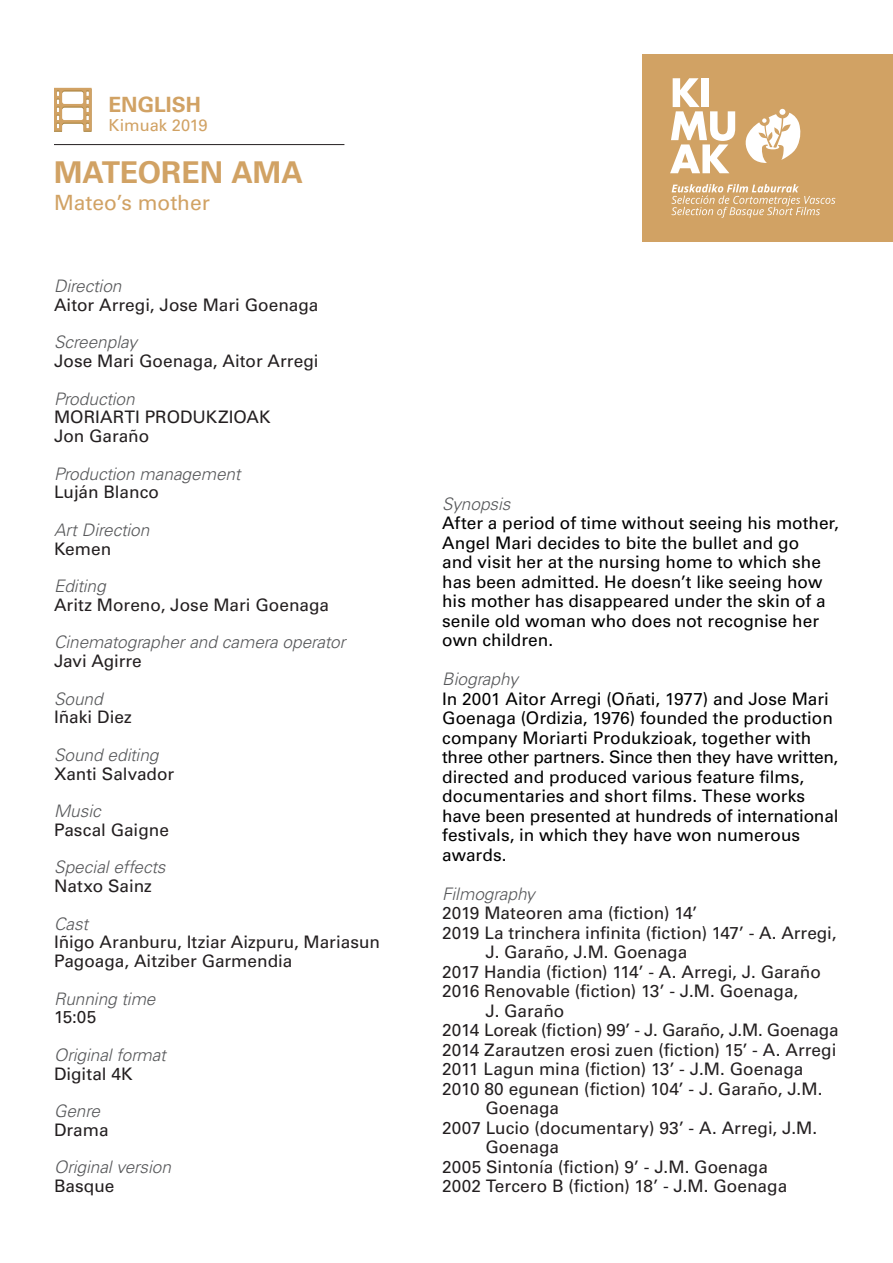
<style>
.page{position:relative;width:893px;height:1263px;background:#fff}
.page>*{position:absolute;margin:0;border:0;box-sizing:border-box;transform-origin:0 0}
.t1{font:700 30px "Univers LT Std";color:#d1a264}
.t2{font:21px "Univers LT Std";letter-spacing:-.005em;color:#d1a264}
.t3{font:700 21px "Univers LT Std";color:#d1a264}
.t4{font:17.25px/19.5px "Univers LT Std";color:#231f20}
.t5{font:17.25px/19.5px "Univers LT Std";color:#000}
.t6{font:italic 300 17.25px "Univers LT Std";letter-spacing:-.005em;color:#57585a}
.t7{font:17.25px "Univers LT Std";letter-spacing:-.02em;color:#231f20}
.t8{font:16.5px "Univers LT Std";letter-spacing:-.005em;color:#d1a264}
</style>
<div class="page">
<hr style="left:54px;top:144px;width:290px;height:1px;background:#231f20">
<div style="left:642px;top:54px;width:251px;height:187px;background:#d1a264"></div>
<svg style="left:670px;top:78px;width:65px;height:95px"></svg>
<svg style="left:672px;top:184px;width:163px;height:34px"></svg>
<svg style="left:745px;top:109px;width:56px;height:54px"></svg>
<svg style="left:54px;top:88px;width:38px;height:44px"></svg>
<p class="t3" style="left:108px;top:92px;width:94px">ENGLISH</p>
<p class="t8" style="left:108px;top:116px;width:101px">Kimuak 2019</p>
<p class="t1" style="left:54px;top:155px;width:251px">MATEOREN AMA</p>
<p class="t2" style="left:54px;top:190px;width:157px">Mateo’s mother</p>
<p class="t6" style="left:54px;top:276px;width:69px">Direction</p>
<p class="t4" style="left:54px;top:295px;width:266px">Aitor Arregi, Jose Mari Goenaga</p>
<p class="t6" style="left:54px;top:332px;width:85px">Screenplay</p>
<p class="t4" style="left:54px;top:351px;width:266px">Jose Mari Goenaga, Aitor Arregi</p>
<p class="t6" style="left:54px;top:388px;width:82px">Production</p>
<p class="t4" style="left:54px;top:408px;width:218px;line-height:18.8px">MORIARTI PRODUKZIOAK<br>Jon Garaño</p>
<p class="t6" style="left:54px;top:463px;width:188px">Production management</p>
<p class="t4" style="left:54px;top:483px;width:107px">Luján Blanco</p>
<p class="t6" style="left:54px;top:519px;width:97px">Art Direction</p>
<p class="t4" style="left:54px;top:539px;width:59px">Kemen</p>
<p class="t6" style="left:54px;top:576px;width:53px">Editing</p>
<p class="t4" style="left:54px;top:595px;width:277px">Aritz Moreno, Jose Mari Goenaga</p>
<p class="t6" style="left:54px;top:632px;width:293px">Cinematographer and camera operator</p>
<p class="t4" style="left:54px;top:651px;width:89px">Javi Agirre</p>
<p class="t6" style="left:54px;top:688px;width:50px">Sound</p>
<p class="t4" style="left:54px;top:708px;width:79px">Iñaki Diez</p>
<p class="t6" style="left:54px;top:744px;width:106px">Sound editing</p>
<p class="t4" style="left:54px;top:764px;width:122px">Xanti Salvador</p>
<p class="t6" style="left:54px;top:801px;width:48px">Music</p>
<p class="t4" style="left:54px;top:820px;width:116px">Pascal Gaigne</p>
<p class="t6" style="left:54px;top:857px;width:113px">Special effects</p>
<p class="t4" style="left:54px;top:876px;width:99px">Natxo Sainz</p>
<p class="t6" style="left:54px;top:913px;width:36px">Cast</p>
<p class="t4" style="left:54px;top:933px;width:327px;line-height:18.8px">Iñigo Aranburu, Itziar Aizpuru, Mariasun<br>Pagoaga, Aitziber Garmendia</p>
<p class="t6" style="left:54px;top:988px;width:103px">Running time</p>
<p class="t4" style="left:54px;top:1008px;width:44px">15:05</p>
<p class="t6" style="left:54px;top:1044px;width:113px">Original format</p>
<p class="t4" style="left:54px;top:1064px;width:80px">Digital 4K</p>
<p class="t6" style="left:54px;top:1101px;width:47px">Genre</p>
<p class="t4" style="left:54px;top:1120px;width:56px">Drama</p>
<p class="t6" style="left:54px;top:1157px;width:119px">Original version</p>
<p class="t4" style="left:54px;top:1176px;width:62px">Basque</p>
<p class="t6" style="left:442px;top:493px;width:70px">Synopsis</p>
<p class="t5" style="left:442px;top:513px;width:398px">After a period of time without seeing his mother, Angel Mari decides to bite the bullet and go<br>and visit her at the nursing home to which she has been admitted. He doesn’t like seeing how his mother has disappeared under the skin of a senile old woman who does not recognise her own children.</p>
<p class="t6" style="left:442px;top:669px;width:77px">Biography</p>
<p class="t5" style="left:442px;top:689px;width:398px">In 2001 Aitor Arregi (Oñati, 1977) and Jose Mari Goenaga (Ordizia, 1976) founded the production company Moriarti Produkzioak, together with three other partners. Since then they have written, directed and produced various feature films, documentaries and short films. These works have been presented at hundreds of international</p>
<p class="t5" style="left:442px;top:825px;width:359px">festivals, in which they have won numerous awards.</p>
<p class="t6" style="left:442px;top:883px;width:94px">Filmography</p>
<p class="t4" style="left:442px;top:903px;width:257px">2019 Mateoren ama (fiction) 14’</p>
<p class="t4" style="left:485px;top:923px;width:353px;text-indent:-43px">2019 La trinchera infinita (fiction) 147’ - A. Arregi,<br>J. Garaño, J.M. Goenaga</p>
<p class="t4" style="left:442px;top:962px;width:380px">2017 Handia (fiction) 114’ - A. Arregi, J. Garaño</p>
<p class="t4" style="left:485px;top:981px;width:314px;text-indent:-43px">2016 Renovable (fiction) 13’ - J.M. Goenaga,<br>J. Garaño</p>
<p class="t7" style="left:442px;top:1020px;width:398px">2014 Loreak (fiction) 99’ - J. Garaño, J.M. Goenaga</p>
<p class="t4" style="left:442px;top:1040px;width:396px">2014 Zarautzen erosi zuen (fiction) 15’ - A. Arregi</p>
<p class="t4" style="left:442px;top:1059px;width:363px">2011 Lagun mina (fiction) 13’ - J.M. Goenaga</p>
<p class="t4" style="left:485px;top:1079px;width:339px;text-indent:-43px">2010 80 egunean (fiction) 104’ - J. Garaño, J.M.<br>Goenaga</p>
<p class="t4" style="left:485px;top:1118px;width:333px;text-indent:-43px">2007 Lucio (documentary) 93’ - A. Arregi, J.M.<br>Goenaga</p>
<p class="t4" style="left:442px;top:1157px;width:327px">2005 Sintonía (fiction) 9’ - J.M. Goenaga</p>
<p class="t4" style="left:442px;top:1176px;width:346px">2002 Tercero B (fiction) 18’ - J.M. Goenaga</p>
</div>
